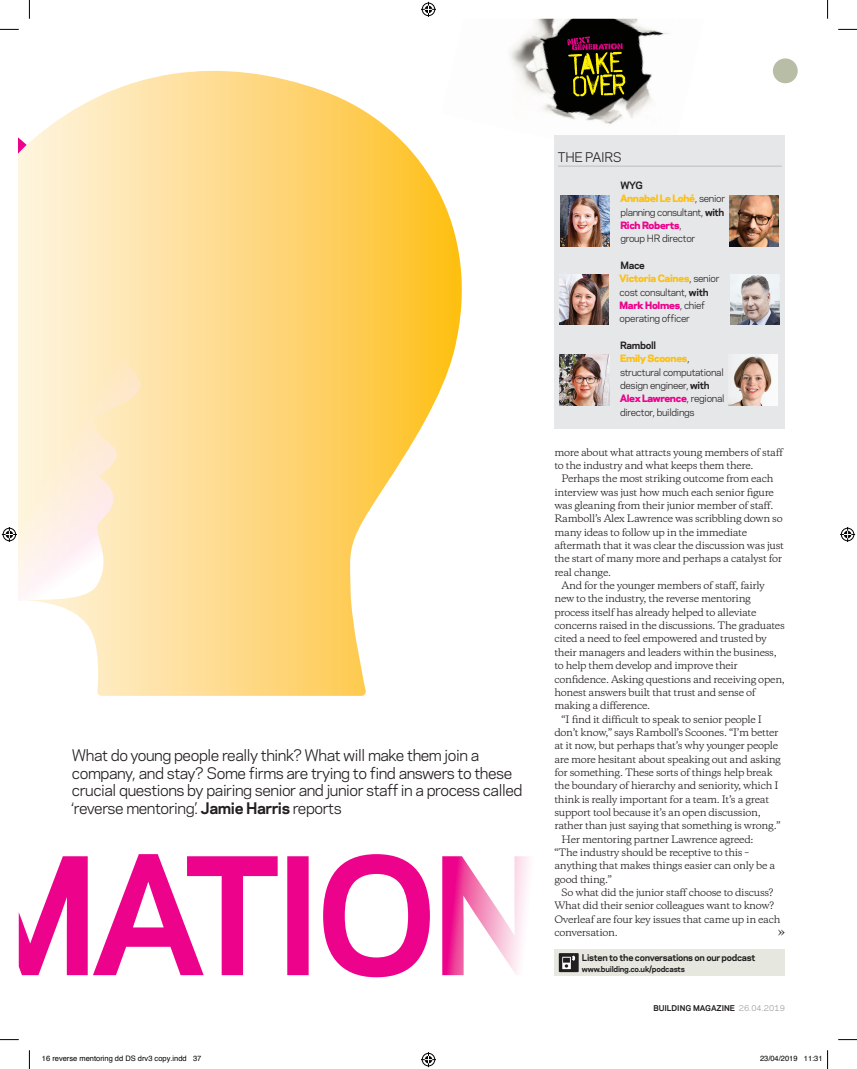
<style>
.page{position:relative;width:857px;height:1069px;background:#fff}
.page>*{position:absolute;margin:0;border:0;box-sizing:border-box;transform-origin:0 0}
.t1{font:15px/17.5px "Galaxie Polaris";letter-spacing:-.03em;color:#231f20}
.t2{font:15px "Times";color:#231f20}
.t3{font:12.5px "Galaxie Polaris";letter-spacing:-.03em;color:#231f20}
.t4{font:9.62px/13.4px "Copernicus";letter-spacing:-.03em;color:#231f20}
.t5{font:9.5px/13.4px "Galaxie Polaris";letter-spacing:-.03em;color:#231f20}
.t6{font:700 8.75px "Galaxie Polaris";letter-spacing:-.03em;color:#231f20}
.t7{font:7.5px "Helvetica";color:#000}
.t8{font:700 7.5px "Galaxie Polaris";letter-spacing:-.03em;color:#231f20}
.t9{font:700 7.5px "Galaxie Polaris";color:#231f20}
.s1{font-weight:700}
.s2{font-weight:800;color:#fdc011}
.s3{font-weight:800;color:#ed028c}
.s4{font-weight:400;color:#939598}
</style>
<div class="page">
<img style="left:510px;top:19px;width:194px;height:117px">
<svg style="left:567px;top:36px;width:58px;height:60px;background:#513c0b"></svg>
<svg style="left:19px;top:854px;width:510px;height:123px"></svg>
<div style="left:772px;top:58px;width:25px;height:25px;background:#b8bda6;border-radius:50%"></div>
<div style="left:554px;top:136px;width:230px;height:293px;background:#e6e7e9"></div>
<hr style="left:557px;top:166px;width:224px;height:1px;background:#bcbdc0">
<svg style="left:142px;top:70px;width:320px;height:626px"></svg>
<svg style="left:19px;top:80px;width:123px;height:616px"></svg>
<img style="left:560px;top:196px;width:49px;height:50px">
<img style="left:729px;top:196px;width:49px;height:50px">
<img style="left:559px;top:275px;width:49px;height:50px">
<img style="left:730px;top:275px;width:49px;height:50px">
<img style="left:559px;top:355px;width:50px;height:50px">
<img style="left:728px;top:355px;width:49px;height:50px">
<div style="left:554px;top:949px;width:230px;height:26px;background:#e6e8df"></div>
<div style="left:558px;top:953px;width:20px;height:19px;background:#231f20"></div>
<svg style="left:562px;top:956px;width:8px;height:13px"></svg>
<svg style="left:562px;top:955px;width:12px;height:12px"></svg>
<svg style="left:0;top:29px;width:19px;height:1px"></svg>
<svg style="left:838px;top:29px;width:18px;height:1px"></svg>
<svg style="left:0;top:1039px;width:19px;height:1px"></svg>
<svg style="left:838px;top:1039px;width:18px;height:1px"></svg>
<svg style="left:29px;top:0;width:1px;height:19px"></svg>
<svg style="left:29px;top:1050px;width:1px;height:19px"></svg>
<svg style="left:421px;top:2px;width:15px;height:15px"></svg>
<svg style="left:421px;top:1052px;width:15px;height:15px"></svg>
<svg style="left:2px;top:527px;width:15px;height:15px"></svg>
<svg style="left:840px;top:527px;width:14px;height:15px"></svg>
<p class="t1" style="left:72px;top:746px;width:451px">What do young people really think? What will make them join a company, and stay? Some firms are trying to find answers to these crucial questions by pairing senior and junior staff in a process called ‘reverse mentoring’. <span class="s1">Jamie Harris</span> reports</p>
<p class="t3" style="left:557px;top:148px;width:65px">THE PAIRS</p>
<p class="t5" style="left:620px;top:178px;width:106px"><span class="s1">WYG<br></span><span class="s2">Annabel Le Lohé</span>, senior planning consultant, <span class="s1">with<br></span><span class="s3">Rich Roberts</span>,<br>group HR director</p>
<p class="t5" style="left:619px;top:258px;width:101px"><span class="s1">Mace<br></span><span class="s2">Victoria Caines</span>, senior cost consultant, <span class="s1">with<br></span><span class="s3">Mark Holmes</span>, chief operating officer</p>
<p class="t5" style="left:619px;top:338px;width:106px"><span class="s1">Ramboll<br></span><span class="s2">Emily Scoones</span>, structural computational design engineer, <span class="s1">with<br></span><span class="s3">Alex Lawrence</span>, regional director, buildings</p>
<p class="t4" style="left:554px;top:445px;width:230px">more about what attracts young members of staff to the industry and what keeps them there.</p>
<p class="t4" style="left:561px;top:472px;width:213px">Perhaps the most striking outcome from each</p>
<p class="t4" style="left:554px;top:485px;width:221px">interview was just how much each senior figure</p>
<p class="t4" style="left:554px;top:499px;width:220px">was gleaning from their junior member of staff.</p>
<p class="t4" style="left:554px;top:512px;width:229px">Ramboll’s Alex Lawrence was scribbling down so</p>
<p class="t4" style="left:554px;top:525px;width:194px">many ideas to follow up in the immediate</p>
<p class="t4" style="left:554px;top:539px;width:231px">aftermath that it was clear the discussion was just</p>
<p class="t4" style="left:554px;top:552px;width:229px">the start of many more and perhaps a catalyst for</p>
<p class="t4" style="left:554px;top:565px;width:58px">real change.</p>
<p class="t4" style="left:561px;top:579px;width:205px">And for the younger members of staff, fairly</p>
<p class="t4" style="left:554px;top:592px;width:198px">new to the industry, the reverse mentoring</p>
<p class="t4" style="left:554px;top:605px;width:203px">process itself has already helped to alleviate</p>
<p class="t4" style="left:554px;top:619px;width:232px">concerns raised in the discussions. The graduates</p>
<p class="t4" style="left:554px;top:632px;width:214px">cited a need to feel empowered and trusted by</p>
<p class="t4" style="left:554px;top:645px;width:224px">their managers and leaders within the business,</p>
<p class="t4" style="left:554px;top:659px;width:185px">to help them develop and improve their</p>
<p class="t4" style="left:554px;top:672px;width:232px">confidence. Asking questions and receiving open,</p>
<p class="t4" style="left:554px;top:685px;width:202px">honest answers built that trust and sense of</p>
<p class="t4" style="left:554px;top:699px;width:97px">making a difference.</p>
<p class="t4" style="left:561px;top:712px;width:202px">“I find it difficult to speak to senior people I</p>
<p class="t4" style="left:554px;top:725px;width:225px">don’t know,” says Ramboll’s Scoones. “I’m better</p>
<p class="t4" style="left:554px;top:739px;width:225px">at it now, but perhaps that’s why younger people</p>
<p class="t4" style="left:554px;top:752px;width:228px">are more hesitant about speaking out and asking</p>
<p class="t4" style="left:554px;top:765px;width:219px">for something. These sorts of things help break</p>
<p class="t4" style="left:554px;top:779px;width:225px">the boundary of hierarchy and seniority, which I</p>
<p class="t4" style="left:554px;top:792px;width:216px">think is really important for a team. It’s a great</p>
<p class="t4" style="left:554px;top:805px;width:208px">support tool because it’s an open discussion,</p>
<p class="t4" style="left:554px;top:819px;width:227px">rather than just saying that something is wrong.”</p>
<p class="t4" style="left:561px;top:832px;width:193px">Her mentoring partner Lawrence agreed:</p>
<p class="t4" style="left:554px;top:845px;width:196px">“The industry should be receptive to this –</p>
<p class="t4" style="left:554px;top:859px;width:222px">anything that makes things easier can only be a</p>
<p class="t4" style="left:554px;top:872px;width:59px">good thing.”</p>
<p class="t4" style="left:561px;top:885px;width:213px">So what did the junior staff choose to discuss?</p>
<p class="t4" style="left:554px;top:899px;width:221px">What did their senior colleagues want to know?</p>
<p class="t4" style="left:554px;top:912px;width:227px">Overleaf are four key issues that came up in each</p>
<p class="t4" style="left:554px;top:925px;width:65px">conversation.</p>
<h1 class="t2" style="left:777px;top:917px;width:9px">»</h1>
<p class="t6" style="left:581px;top:950px;width:175px">Listen to the conversations on our podcast</p>
<p class="t8" style="left:581px;top:963px;width:104px">www.building.co.uk/podcasts</p>
<p class="t9" style="left:653px;top:1002px;width:133px">BUILDING MAGAZINE <span class="s4">26.04.2019</span></p>
<p class="t7" style="left:42px;top:1053px;width:161px">16 reverse mentoring dd DS drv3 copy.indd 37</p>
<p class="t7" style="left:759px;top:1053px;width:64px">23/04/2019 11:31</p>
</div>
